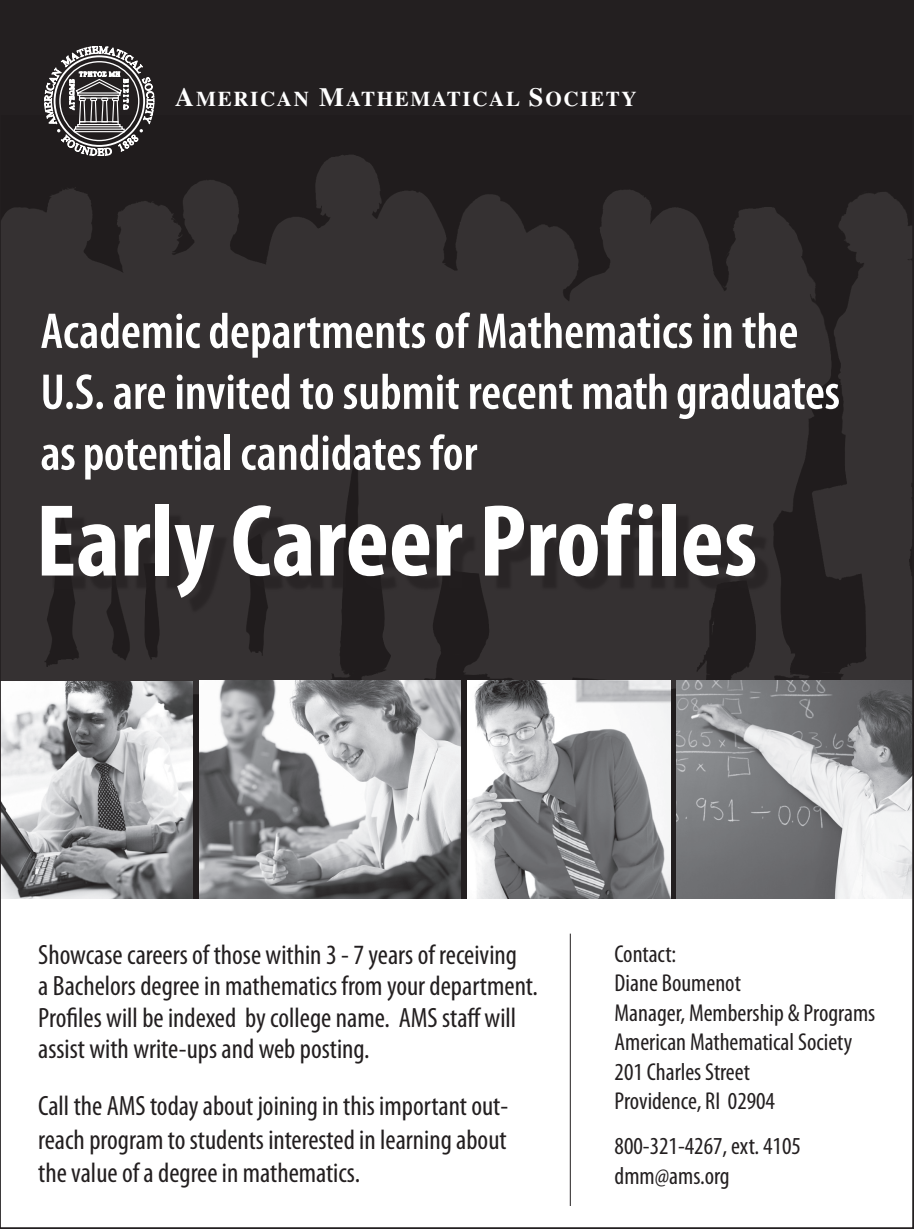
<style>
.page{position:relative;width:914px;height:1229px;background:#fff}
.page>*{position:absolute;margin:0;border:0;box-sizing:border-box;transform-origin:0 0}
.t1{font:700 condensed 103.25px "Myriad Pro";color:#fff}
.t2{font:600 condensed 50.75px/60.9px "Myriad Pro";color:#fff}
.t3{font:condensed 28px/31.5px "Myriad Pro";color:#231f20}
.t4{font:condensed 24.5px "Myriad Pro";color:#231f20}
.t5{font:700 21px "Times";letter-spacing:.08em;color:#fff}
.s1{font-size:26.25px}
</style>
<div class="page">
<div style="left:0;top:0;width:914px;height:898px;background:#231f20"></div>
<img style="left:3px;top:155px;width:908px;height:574px">
<div style="left:50px;top:513px;width:720px;height:101px;background:#231f20;opacity:.62"></div>
<hr style="left:570px;top:933px;width:1px;height:272px;background:#231f20">
<img style="left:3px;top:681px;width:190px;height:217px">
<img style="left:200px;top:680px;width:260px;height:218px">
<img style="left:467px;top:680px;width:203px;height:219px">
<img style="left:676px;top:680px;width:235px;height:218px">
<svg style="left:45px;top:46px;width:109px;height:110px"></svg>
<p class="t5" style="left:175px;top:87px;width:463px"><span class="s1">A</span>MERICAN <span class="s1">M</span>ATHEMATICAL <span class="s1">S</span>OCIETY</p>
<p class="t2" style="left:41px;top:300px;width:801px">Academic departments of Mathematics in the<br>U.S. are invited to submit recent math graduates as potential candidates for</p>
<p class="t1" style="left:36px;top:476px;width:723px">Early Career Profiles</p>
<p class="t3" style="left:38px;top:938px;width:501px">Showcase careers of those within 3 - 7 years of receiving<br>a Bachelors degree in mathematics from your department.<br>Profiles will be indexed by college name. AMS staff will assist with write-ups and web posting.</p>
<p class="t3" style="left:38px;top:1088px;width:471px;line-height:33.6px;text-align:justify">Call the AMS today about joining in this important out&shy;reach program to students interested in learning about the value of a degree in mathematics.</p>
<p class="t4" style="left:614px;top:939px;width:63px">Contact:</p>
<p class="t4" style="left:614px;top:968px;width:128px">Diane Boumenot</p>
<p class="t4" style="left:614px;top:998px;width:262px">Manager, Membership &amp; Programs</p>
<p class="t4" style="left:614px;top:1027px;width:239px">American Mathematical Society</p>
<p class="t4" style="left:614px;top:1056px;width:137px">201 Charles Street</p>
<p class="t4" style="left:614px;top:1086px;width:162px">Providence, RI 02904</p>
<p class="t4" style="left:614px;top:1131px;width:188px">800-321-4267, ext. 4105</p>
<p class="t4" style="left:614px;top:1160px;width:117px">dmm@ams.org</p>
</div>
